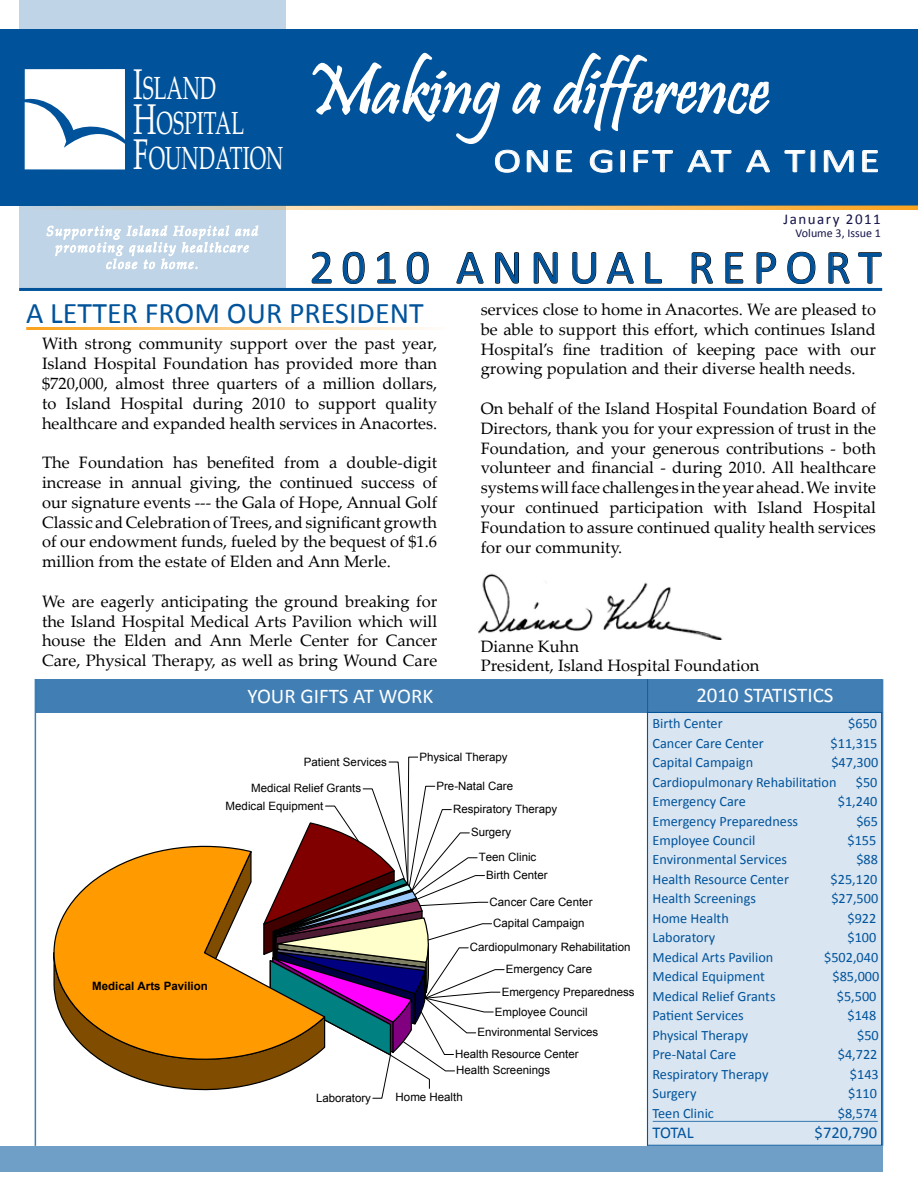
<style>
.page{position:relative;width:918px;height:1188px;background:#fff}
.page>*{position:absolute;margin:0;border:0;box-sizing:border-box;transform-origin:0 0}
.t1{font:72px "Pristina";color:#fff}
.t2{font:48px "Calibri";letter-spacing:.16em;color:#00539b}
.t3{font:33.6px "Calibri";letter-spacing:.06em;color:#fff;scale:1.25 1}
.t4{font:32.1px/35.2px "Palatino Linotype";color:#fff;scale:.65 1}
.t5{font:30px "Calibri";color:#00539b}
.t6{font:21px "Calibri";color:#fff}
.t7{font:16.5px/19.8px "Palatino Linotype";color:#000;text-align:justify}
.t8{font:16.5px "Calibri";color:#00539b}
.t9{font:15px "Calibri";letter-spacing:.1em;color:#141348}
.t10{font:14.25px/19.5px "Calibri";color:#00539b}
.t11{font:12px "Calibri";color:#141348}
.t12{font:11.55px "Arial";color:#000}
.t13{font:700 11.55px "Arial";color:#000}
.s1{font-size:43.05px}
</style>
<div class="page">
<svg style="left:53px;top:756px;width:452px;height:343px"></svg>
<div style="left:647px;top:712px;width:235px;height:433px;background:#d9e5f0;border:1px solid #00539b"></div>
<div style="left:0;top:1146px;width:883px;height:25px;background:#6f9ec6"></div>
<div style="left:36px;top:679px;width:846px;height:33px;background:#407eb4"></div>
<img style="left:478px;top:573px;width:245px;height:67px">
<div style="left:19px;top:0;width:266px;height:288px;background:#bfd4e6"></div>
<div style="left:0;top:29px;width:918px;height:177px;background:#00539b"></div>
<hr style="left:19px;top:288px;width:863px;height:3px;background:#00539b">
<hr style="left:653px;top:1121px;width:225px;height:1px;background:#00539b">
<hr style="left:882px;top:679px;width:1px;height:467px;background:#00539b">
<hr style="left:35px;top:679px;width:1px;height:467px;background:#00539b">
<hr style="left:647px;top:679px;width:1px;height:467px;background:#00539b">
<svg style="left:311px;top:252px;width:21px;height:32px"></svg>
<svg style="left:342px;top:252px;width:23px;height:32px"></svg>
<svg style="left:377px;top:252px;width:19px;height:32px"></svg>
<svg style="left:407px;top:252px;width:22px;height:32px"></svg>
<svg style="left:456px;top:252px;width:28px;height:32px"></svg>
<svg style="left:495px;top:252px;width:24px;height:32px"></svg>
<svg style="left:534px;top:252px;width:24px;height:32px"></svg>
<svg style="left:572px;top:252px;width:24px;height:32px"></svg>
<svg style="left:606px;top:252px;width:28px;height:32px"></svg>
<svg style="left:645px;top:252px;width:17px;height:32px"></svg>
<svg style="left:691px;top:252px;width:22px;height:32px"></svg>
<svg style="left:725px;top:252px;width:19px;height:32px"></svg>
<svg style="left:756px;top:252px;width:20px;height:32px"></svg>
<svg style="left:787px;top:252px;width:29px;height:32px"></svg>
<svg style="left:828px;top:252px;width:22px;height:32px"></svg>
<svg style="left:858px;top:252px;width:24px;height:32px"></svg>
<svg style="left:312px;top:52px;width:458px;height:121px"></svg>
<svg style="left:784px;top:150px;width:32px;height:23px"></svg>
<svg style="left:824px;top:150px;width:30px;height:23px"></svg>
<svg style="left:862px;top:150px;width:16px;height:23px"></svg>
<svg style="left:25px;top:69px;width:100px;height:100px;background:#e8eff6"></svg>
<svg style="left:46px;top:225px;width:213px;height:45px"></svg>
<svg style="left:59px;top:206px;width:859px;height:4px;background:#edc483"></svg>
<hr style="left:26px;top:327px;width:420px;height:3px;background:#faa21b">
<h3 class="t4" style="left:133px;top:69px;width:233px"><span class="s1">I</span>SLAND<br><span class="s1">H</span>OSPITAL<br><span class="s1">F</span>OUNDATION</h3>
<h1 class="t1" style="left:306px;top:50px;width:465px">Making a difference</h1>
<h3 class="t3" style="left:493px;top:140px;width:310px">ONE GIFT AT A TIME</h3>
<p class="t9" style="left:784px;top:210px;width:99px">January 2011</p>
<p class="t11" style="left:796px;top:226px;width:87px">Volume 3, Issue 1</p>
<h2 class="t2" style="left:310px;top:237px;width:574px">2010 ANNUAL REPORT</h2>
<p class="t7" style="left:481px;top:299px;width:397px">services close to home in Anacortes. We are pleased to be able to support this effort, which continues Island Hospital’s fine tradition of keeping pace with our growing population and their diverse health needs.</p>
<p class="t7" style="left:481px;top:398px;width:397px">On behalf of the Island Hospital Foundation Board of Directors, thank you for your expression of trust in the Foundation, and your generous contributions - both volunteer and financial - during 2010. All healthcare systems will face challenges in the year ahead. We invite your continued participation with Island Hospital Foundation to assure continued quality health services for our community.</p>
<h3 class="t5" style="left:26px;top:294px;width:399px">A LETTER FROM OUR PRESIDENT</h3>
<p class="t7" style="left:42px;top:333px;width:397px">With strong community support over the past year, Island Hospital Foundation has provided more than $720,000, almost three quarters of a million dollars, to Island Hospital during 2010 to support quality healthcare and expanded health services in Anacortes.</p>
<p class="t7" style="left:42px;top:452px;width:397px">The Foundation has benefited from a double-digit increase in annual giving, the continued success of our signature events --- the Gala of Hope, Annual Golf Classic and Celebration of Trees, and significant growth of our endowment funds, fueled by the bequest of $1.6 million from the estate of Elden and Ann Merle.</p>
<p class="t7" style="left:42px;top:591px;width:397px">We are eagerly anticipating the ground breaking for the Island Hospital Medical Arts Pavilion which will house the Elden and Ann Merle Center for Cancer Care, Physical Therapy, as well as bring Wound Care</p>
<p class="t7" style="left:481px;top:635px;width:280px">Dianne Kuhn<br>President, Island Hospital Foundation</p>
<p class="t6" style="left:696px;top:682px;width:139px">2010 STATISTICS</p>
<p class="t10" style="left:652px;top:713px;width:72px">Birth Center</p>
<p class="t10" style="left:848px;top:713px;width:30px">$650</p>
<p class="t10" style="left:652px;top:732px;width:113px">Cancer Care Center</p>
<p class="t10" style="left:831px;top:732px;width:48px">$11,315</p>
<p class="t10" style="left:652px;top:752px;width:102px">Capital Campaign</p>
<p class="t6" style="left:248px;top:683px;width:187px">YOUR GIFTS AT WORK</p>
<p class="t12" style="left:304px;top:754px;width:85px">Patient Services</p>
<p class="t12" style="left:419px;top:749px;width:90px">Physical Therapy</p>
<p class="t12" style="left:436px;top:778px;width:78px">Pre-Natal Care</p>
<p class="t12" style="left:453px;top:801px;width:106px">Respiratory Therapy</p>
<p class="t12" style="left:471px;top:825px;width:42px">Surgery</p>
<p class="t10" style="left:652px;top:752px;width:227px;text-indent:179px">$47,300<br>Cardiopulmonary Rehabilitation</p>
<p class="t10" style="left:856px;top:771px;width:23px">$50</p>
<p class="t12" style="left:251px;top:781px;width:111px">Medical Relief Grants</p>
<p class="t10" style="left:652px;top:791px;width:95px">Emergency Care</p>
<p class="t10" style="left:838px;top:791px;width:41px">$1,240</p>
<p class="t10" style="left:652px;top:810px;width:147px">Emergency Preparedness</p>
<p class="t10" style="left:856px;top:810px;width:23px">$65</p>
<p class="t10" style="left:652px;top:830px;width:104px">Employee Council</p>
<p class="t10" style="left:847px;top:830px;width:30px">$155</p>
<p class="t10" style="left:652px;top:849px;width:136px">Environmental Services</p>
<p class="t10" style="left:856px;top:849px;width:23px">$88</p>
<p class="t10" style="left:652px;top:869px;width:138px">Health Resource Center</p>
<p class="t10" style="left:831px;top:869px;width:48px">$25,120</p>
<p class="t10" style="left:652px;top:888px;width:105px">Health Screenings</p>
<p class="t10" style="left:831px;top:888px;width:48px">$27,500</p>
<p class="t10" style="left:652px;top:908px;width:78px">Home Health</p>
<p class="t10" style="left:847px;top:908px;width:30px">$922</p>
<p class="t10" style="left:652px;top:927px;width:64px">Laboratory</p>
<p class="t10" style="left:847px;top:927px;width:30px">$100</p>
<p class="t10" style="left:652px;top:947px;width:122px">Medical Arts Pavilion</p>
<p class="t10" style="left:824px;top:947px;width:56px">$502,040</p>
<p class="t10" style="left:652px;top:966px;width:114px">Medical Equipment</p>
<p class="t10" style="left:832px;top:966px;width:48px">$85,000</p>
<p class="t10" style="left:652px;top:986px;width:125px">Medical Relief Grants</p>
<p class="t10" style="left:837px;top:986px;width:41px">$5,500</p>
<p class="t10" style="left:652px;top:1005px;width:93px">Patient Services</p>
<p class="t10" style="left:847px;top:1005px;width:30px">$148</p>
<p class="t10" style="left:652px;top:1025px;width:97px">Physical Therapy</p>
<p class="t10" style="left:857px;top:1025px;width:23px">$50</p>
<p class="t10" style="left:652px;top:1044px;width:85px">Pre-Natal Care</p>
<p class="t10" style="left:838px;top:1044px;width:41px">$4,722</p>
<p class="t10" style="left:652px;top:1064px;width:118px">Respiratory Therapy</p>
<p class="t10" style="left:850px;top:1064px;width:30px">$143</p>
<p class="t10" style="left:652px;top:1083px;width:45px">Surgery</p>
<p class="t10" style="left:848px;top:1083px;width:30px">$110</p>
<p class="t10" style="left:652px;top:1103px;width:63px">Teen Clinic</p>
<p class="t10" style="left:838px;top:1103px;width:41px">$8,574</p>
<p class="t8" style="left:652px;top:1122px;width:43px">TOTAL</p>
<p class="t8" style="left:815px;top:1122px;width:64px">$720,790</p>
<p class="t12" style="left:226px;top:798px;width:99px">Medical Equipment</p>
<p class="t12" style="left:479px;top:850px;width:59px">Teen Clinic</p>
<p class="t12" style="left:486px;top:867px;width:63px">Birth Center</p>
<p class="t12" style="left:490px;top:894px;width:104px">Cancer Care Center</p>
<p class="t12" style="left:493px;top:916px;width:93px">Capital Campaign</p>
<p class="t12" style="left:470px;top:940px;width:162px">Cardiopulmonary Rehabilitation</p>
<p class="t12" style="left:506px;top:962px;width:88px">Emergency Care</p>
<p class="t13" style="left:92px;top:978px;width:117px">Medical Arts Pavilion</p>
<p class="t12" style="left:502px;top:984px;width:135px">Emergency Preparedness</p>
<p class="t12" style="left:495px;top:1004px;width:94px">Employee Council</p>
<p class="t12" style="left:477px;top:1025px;width:122px">Environmental Services</p>
<p class="t12" style="left:455px;top:1046px;width:125px">Health Resource Center</p>
<p class="t12" style="left:456px;top:1063px;width:96px">Health Screenings</p>
<p class="t12" style="left:396px;top:1090px;width:69px">Home Health</p>
<p class="t12" style="left:316px;top:1090px;width:57px">Laboratory</p>
</div>
